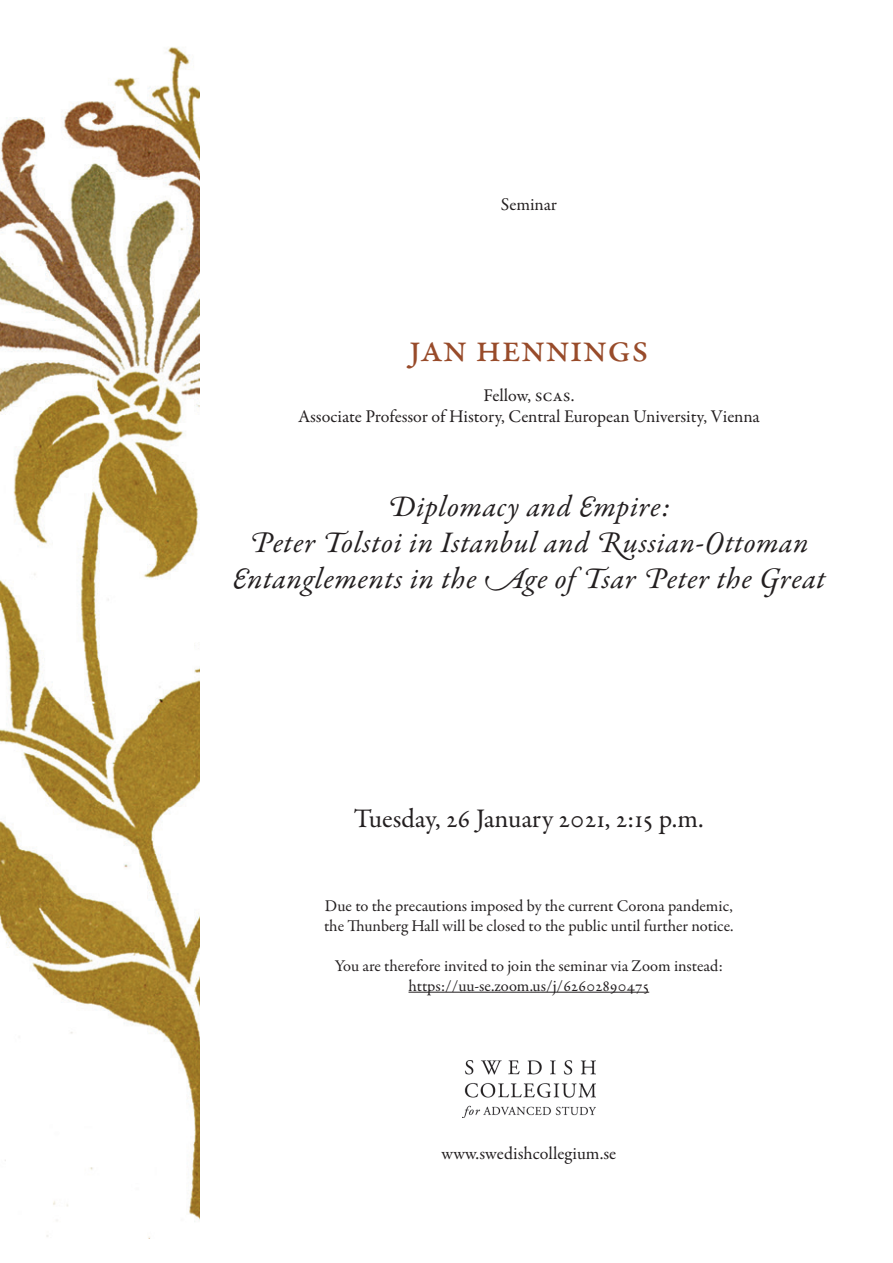
<style>
.page{position:relative;width:893px;height:1263px;background:#fff}
.page>*{position:absolute;margin:0;border:0;box-sizing:border-box;transform-origin:0 0}
.t1{font:40.5px "Garamond Premr Pro";color:#984b2a}
.t2{font:italic 30px/36px "Garamond Premr Pro";letter-spacing:.02em;color:#231f20;text-align:center}
.t3{font:27px "Garamond Premr Pro";letter-spacing:-.015em;color:#231f20}
.t4{font:18px/21.6px "Garamond Premr Pro";color:#231f20;text-align:center}
.t5{font:16.5px/19.8px "Garamond Premr Pro";color:#231f20}
</style>
<div class="page">
<hr style="left:409px;top:992px;width:240px;height:1px;background:#231f20">
<img style="left:462px;top:1060px;width:133px;height:58px">
<img style="left:0;top:47px;width:200px;height:1192px">
<p class="t4" style="left:501px;top:193px;width:58px">Seminar</p>
<h1 class="t1" style="left:409px;top:324px;width:242px">jan hennings</h1>
<p class="t4" style="left:298px;top:385px;width:463px">Fellow, scas.<br>Associate Professor of History, Central European University, Vienna</p>
<h2 class="t2" style="left:232px;top:490px;width:594px">Diplomacy and Empire:<br>Peter Tolstoi in Istanbul and Russian-Ottoman<br>Entanglements in the Age of Tsar Peter the Great</h2>
<h3 class="t3" style="left:354px;top:802px;width:351px">Tuesday, 26 January 2021, 2:15 p.m.</h3>
<p class="t5" style="left:324px;top:897px;width:411px">Due to the precautions imposed by the current Corona pandemic, the Thunberg Hall will be closed to the public until further notice.</p>
<p class="t5" style="left:335px;top:956px;width:390px;text-align:center">You are therefore invited to join the seminar via Zoom instead: https://uu-se.zoom.us/j/62602890475</p>
<p class="t4" style="left:442px;top:1143px;width:176px">www.swedishcollegium.se</p>
</div>
